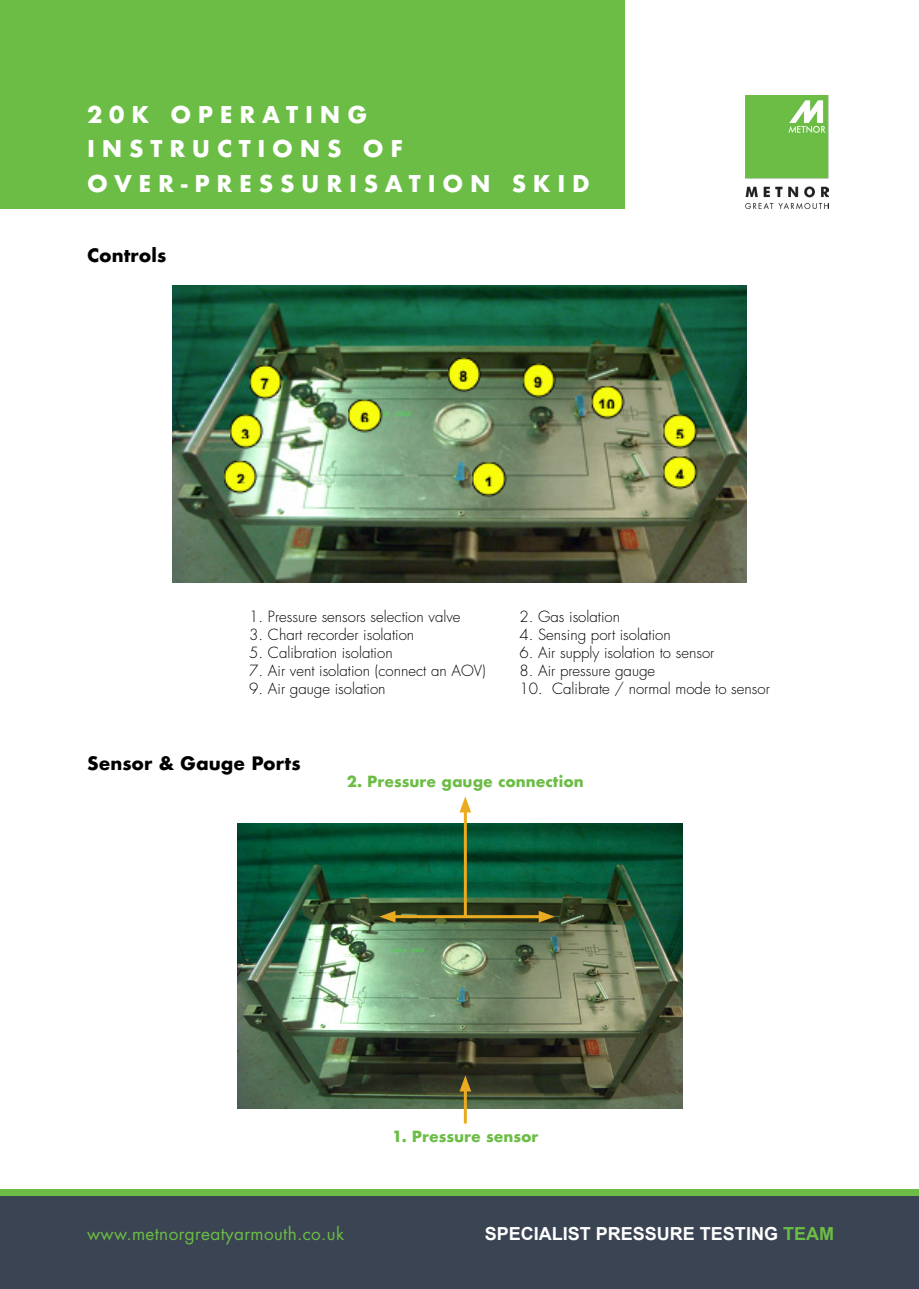
<style>
.page{position:relative;width:919px;height:1289px;background:#fff}
.page>*{position:absolute;margin:0;border:0;box-sizing:border-box;transform-origin:0 0}
.t1{font:700 22.5px/34.5px "Futura";letter-spacing:.3em;color:#fff}
.t2{font:700 18px "Arial";color:#fff}
.t3{font:700 18px "Futura";color:#000}
.t4{font:17.1px "Futura";letter-spacing:.02em;color:#6bbd45}
.t5{font:300 15px "Futura";color:#000}
.t6{font:700 15px "Futura";color:#6bbd45}
.s1{color:#6bbd45}
</style>
<div class="page">
<div style="left:0;top:1195px;width:918px;height:93px;background:#3a4452"></div>
<div style="left:0;top:1189px;width:918px;height:6px;background:#6bbd45"></div>
<div style="left:0;top:0;width:624px;height:208px;background:#6bbd45"></div>
<img style="left:745px;top:96px;width:83px;height:112px">
<img style="left:172px;top:285px;width:574px;height:298px">
<img style="left:237px;top:823px;width:445px;height:285px">
<hr style="left:464px;top:1085px;width:3px;height:38px;background:#ebab21">
<svg style="left:459px;top:1075px;width:12px;height:16px"></svg>
<hr style="left:390px;top:915px;width:154px;height:3px;background:#ebab21">
<svg style="left:379px;top:910px;width:16px;height:12px"></svg>
<svg style="left:538px;top:910px;width:16px;height:12px"></svg>
<hr style="left:464px;top:806px;width:3px;height:110px;background:#ebab21">
<svg style="left:459px;top:796px;width:12px;height:16px"></svg>
<p class="t1" style="left:87px;top:97px;width:504px">20K OPERATING<br>INSTRUCTIONS OF<br>OVER-PRESSURISATION SKID</p>
<p class="t3" style="left:87px;top:242px;width:80px">Controls</p>
<p class="t5" style="left:249px;top:606px;width:213px">1. Pressure sensors selection valve</p>
<p class="t5" style="left:519px;top:606px;width:102px">2. Gas isolation</p>
<p class="t5" style="left:249px;top:624px;width:166px">3. Chart recorder isolation</p>
<p class="t5" style="left:519px;top:624px;width:153px">4. Sensing port isolation</p>
<p class="t5" style="left:249px;top:642px;width:145px">5. Calibration isolation</p>
<p class="t5" style="left:519px;top:642px;width:196px">6. Air supply isolation to sensor</p>
<p class="t5" style="left:249px;top:660px;width:238px">7. Air vent isolation (connect an AOV)</p>
<p class="t5" style="left:519px;top:660px;width:137px">8. Air pressure gauge</p>
<p class="t5" style="left:249px;top:678px;width:138px">9. Air gauge isolation</p>
<p class="t5" style="left:519px;top:678px;width:252px">10. Calibrate / normal mode to sensor</p>
<p class="t3" style="left:87px;top:749px;width:215px">Sensor &amp; Gauge Ports</p>
<p class="t6" style="left:347px;top:770px;width:238px">2. Pressure gauge connection</p>
<p class="t6" style="left:392px;top:1124px;width:148px">1. Pressure sensor</p>
<p class="t4" style="left:87px;top:1221px;width:258px">www.metnorgreatyarmouth.co.uk</p>
<p class="t2" style="left:484px;top:1221px;width:351px">SPECIALIST PRESSURE TESTING <span class="s1">TEAM</span></p>
</div>
